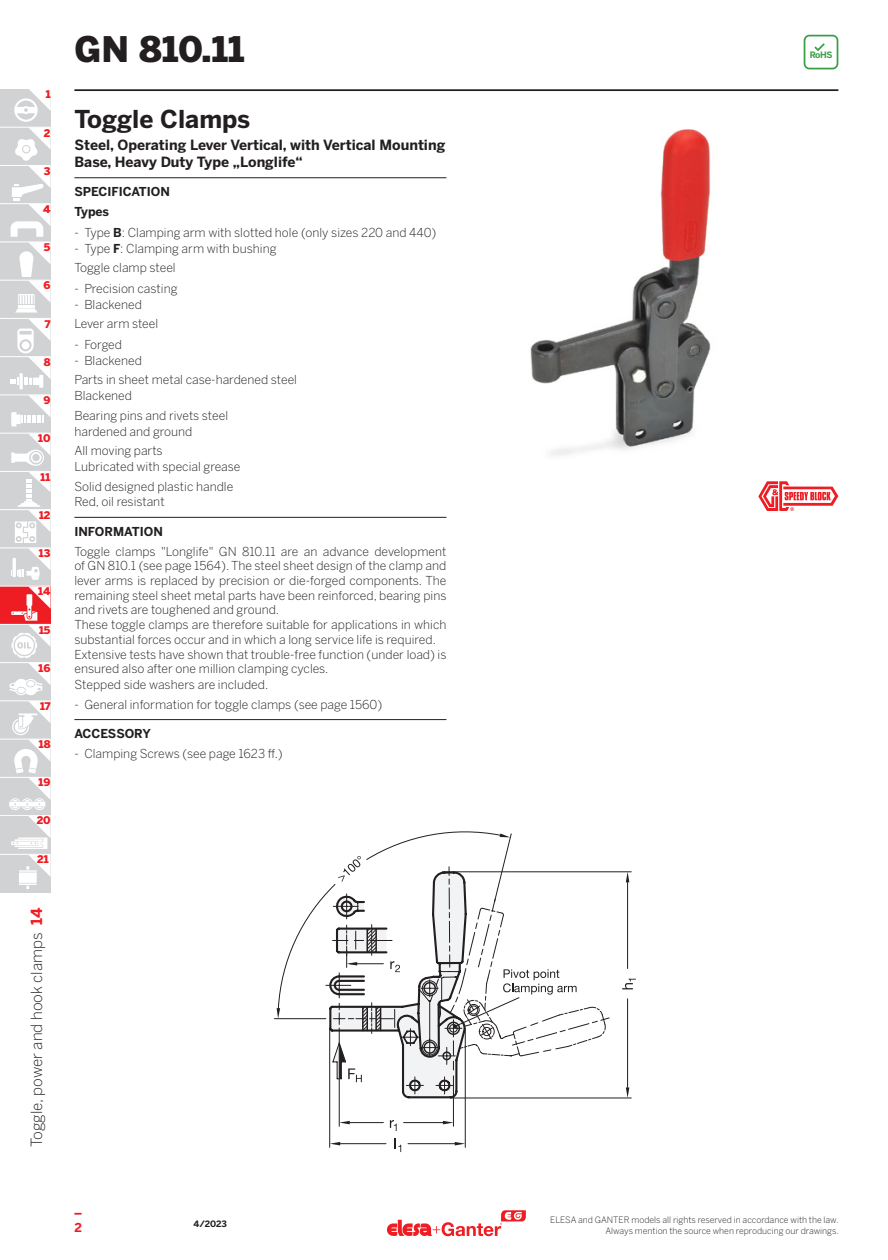
<style>
.page{position:relative;width:888px;height:1260px;background:#fff}
.page>*{position:absolute;margin:0;border:0;box-sizing:border-box;transform-origin:0 0}
.series{font:900 35px "Benton Sans";color:#231f20}
.subtitle_eg{font:700 24.5px "Benton Sans";color:#231f20}
.t1{font:300 15.4px "Benton Sans";color:#231f20}
.t2{font:700 15.4px "Benton Sans";color:#ee1d23}
.subtitle_eg_sec{font:700 14px/16.8px "Benton Sans";color:#231f20}
.description_spacebef{font:300 12.25px/14.7px "Benton Sans";color:#231f20;text-align:justify}
.description_Ganter{font:300 12.25px/14.7px "Benton Sans";color:#231f20}
.description{font:300 12.25px "Benton Sans";color:#231f20}
.title_noline{font:700 12.25px "Benton Sans";color:#231f20}
.t3{font:700 12.25px "Benton Sans";color:#ee1d23}
.t4{font:900 10.5px "Benton Sans";color:#ee1d23}
.t5{font:300 8.75px "Benton Sans";color:#231f20}
.t6{font:700 8.75px "Benton Sans";color:#231f20}
.t7{font:700 8.75px "Benton Sans";color:#399f47}
.s1{font-weight:700}
</style>
<div class="page">
<svg style="left:804px;top:35px;width:34px;height:34px"></svg>
<hr style="left:74px;top:177px;width:372px;height:1px;background:#231f20">
<hr style="left:74px;top:517px;width:372px;height:1px;background:#231f20">
<hr style="left:74px;top:719px;width:372px;height:1px;background:#231f20">
<img style="left:530px;top:129px;width:181px;height:327px">
<svg style="left:758px;top:481px;width:80px;height:30px"></svg>
<svg style="left:278px;top:831px;width:211px;height:189px"></svg>
<hr style="left:274px;top:1018px;width:52px;height:1px;background:#231f20">
<svg style="left:277px;top:1008px;width:3px;height:11px"></svg>
<hr style="left:442px;top:871px;width:189px;height:1px;background:#231f20">
<svg style="left:626px;top:872px;width:3px;height:10px"></svg>
<svg style="left:330px;top:1142px;width:10px;height:3px"></svg>
<hr style="left:340px;top:1143px;width:46px;height:1px;background:#231f20">
<hr style="left:329px;top:1028px;width:1px;height:119px;background:#231f20">
<svg style="left:395px;top:1138px;width:6px;height:14px"></svg>
<hr style="left:408px;top:1143px;width:47px;height:1px;background:#231f20">
<hr style="left:465px;top:1028px;width:1px;height:119px;background:#231f20">
<svg style="left:455px;top:1142px;width:10px;height:3px"></svg>
<hr style="left:627px;top:999px;width:1px;height:88px;background:#231f20">
<hr style="left:627px;top:882px;width:1px;height:87px;background:#231f20">
<svg style="left:622px;top:979px;width:14px;height:10px"></svg>
<hr style="left:450px;top:1098px;width:181px;height:1px;background:#231f20">
<svg style="left:626px;top:1087px;width:3px;height:11px"></svg>
<svg style="left:326px;top:833px;width:284px;height:298px"></svg>
<svg style="left:74px;top:1213px;width:8px;height:2px"></svg>
<hr style="left:74px;top:89px;width:764px;height:2px;background:#231f20">
<svg style="left:387px;top:1210px;width:139px;height:26px"></svg>
<div style="left:0;top:165px;width:51px;height:39px;background:#d1d2d4"></div>
<div style="left:0;top:204px;width:51px;height:38px;background:#d1d2d4"></div>
<div style="left:0;top:127px;width:51px;height:38px;background:#d1d2d4"></div>
<div style="left:0;top:89px;width:51px;height:38px;background:#d1d2d4"></div>
<div style="left:0;top:242px;width:51px;height:38px;background:#d1d2d4"></div>
<div style="left:0;top:395px;width:51px;height:38px;background:#d1d2d4"></div>
<div style="left:0;top:548px;width:51px;height:38px;background:#d1d2d4"></div>
<div style="left:0;top:701px;width:51px;height:39px;background:#d1d2d4"></div>
<div style="left:0;top:280px;width:51px;height:39px;background:#d1d2d4"></div>
<div style="left:0;top:433px;width:51px;height:39px;background:#d1d2d4"></div>
<div style="left:0;top:586px;width:51px;height:39px;background:#ee1d23"></div>
<div style="left:0;top:740px;width:51px;height:38px;background:#d1d2d4"></div>
<div style="left:0;top:319px;width:51px;height:38px;background:#d1d2d4"></div>
<div style="left:0;top:472px;width:51px;height:38px;background:#d1d2d4"></div>
<div style="left:0;top:625px;width:51px;height:38px;background:#d1d2d4"></div>
<div style="left:0;top:357px;width:51px;height:38px;background:#d1d2d4"></div>
<div style="left:0;top:510px;width:51px;height:38px;background:#d1d2d4"></div>
<div style="left:0;top:663px;width:51px;height:38px;background:#d1d2d4"></div>
<div style="left:0;top:778px;width:51px;height:38px;background:#d1d2d4"></div>
<hr style="left:0;top:127px;width:51px;height:1px;background:#fff">
<hr style="left:0;top:395px;width:51px;height:1px;background:#fff">
<hr style="left:0;top:586px;width:51px;height:1px;background:#fff">
<hr style="left:0;top:777px;width:51px;height:1px;background:#fff">
<hr style="left:0;top:203px;width:51px;height:1px;background:#fff">
<hr style="left:0;top:165px;width:51px;height:1px;background:#fff">
<hr style="left:0;top:242px;width:51px;height:1px;background:#fff">
<hr style="left:0;top:433px;width:51px;height:1px;background:#fff">
<hr style="left:0;top:624px;width:51px;height:1px;background:#fff">
<hr style="left:0;top:815px;width:51px;height:1px;background:#fff">
<hr style="left:0;top:280px;width:51px;height:1px;background:#fff">
<hr style="left:0;top:471px;width:51px;height:1px;background:#fff">
<hr style="left:0;top:662px;width:51px;height:1px;background:#fff">
<hr style="left:0;top:318px;width:51px;height:1px;background:#fff">
<hr style="left:0;top:509px;width:51px;height:1px;background:#fff">
<hr style="left:0;top:548px;width:51px;height:1px;background:#fff">
<hr style="left:0;top:700px;width:51px;height:1px;background:#fff">
<hr style="left:0;top:739px;width:51px;height:1px;background:#fff">
<hr style="left:0;top:356px;width:51px;height:1px;background:#fff">
<svg style="left:10px;top:586px;width:41px;height:109px"></svg>
<svg style="left:11px;top:433px;width:40px;height:33px"></svg>
<svg style="left:11px;top:395px;width:40px;height:31px"></svg>
<svg style="left:10px;top:319px;width:41px;height:70px"></svg>
<svg style="left:10px;top:701px;width:41px;height:109px"></svg>
<hr style="left:9px;top:802px;width:36px;height:4px;background:#fff">
<div style="left:0;top:816px;width:51px;height:38px;background:#d1d2d4"></div>
<div style="left:0;top:854px;width:51px;height:39px;background:#d1d2d4"></div>
<svg style="left:13px;top:816px;width:38px;height:33px"></svg>
<div style="left:19px;top:872px;width:18px;height:11px;background:#fff"></div>
<svg style="left:19px;top:855px;width:32px;height:22px"></svg>
<svg style="left:19px;top:884px;width:18px;height:5px"></svg>
<svg style="left:11px;top:89px;width:40px;height:224px"></svg>
<hr style="left:0;top:854px;width:51px;height:1px;background:#fff">
<svg style="left:11px;top:472px;width:40px;height:108px"></svg>
<p class="t4" style="left:46px;top:86px;width:6px">1</p>
<p class="t4" style="left:44px;top:125px;width:8px">2</p>
<p class="t4" style="left:44px;top:163px;width:8px">3</p>
<p class="t4" style="left:43px;top:201px;width:9px">4</p>
<p class="t4" style="left:44px;top:239px;width:8px">5</p>
<p class="t4" style="left:43px;top:278px;width:9px">6</p>
<p class="t4" style="left:45px;top:316px;width:7px">7</p>
<p class="t4" style="left:44px;top:354px;width:8px">8</p>
<p class="t4" style="left:43px;top:392px;width:9px">9</p>
<p class="t4" style="left:38px;top:431px;width:14px">10</p>
<p class="t4" style="left:41px;top:469px;width:11px">11</p>
<p class="t4" style="left:39px;top:507px;width:13px">12</p>
<p class="t4" style="left:39px;top:545px;width:13px">13</p>
<p class="t4" style="left:38px;top:584px;width:14px">14</p>
<p class="t4" style="left:39px;top:622px;width:13px">15</p>
<p class="t4" style="left:39px;top:660px;width:13px">16</p>
<p class="t4" style="left:40px;top:698px;width:12px">17</p>
<p class="t4" style="left:39px;top:737px;width:13px">18</p>
<p class="t4" style="left:39px;top:775px;width:13px">19</p>
<p class="t4" style="left:37px;top:813px;width:15px">20</p>
<p class="t4" style="left:37px;top:851px;width:13px">21</p>
<p class="t2" style="left:25px;top:925px;width:19px;rotate:-90deg">14</p>
<p class="t1" style="left:26px;top:1147px;width:216px;rotate:-90deg">Toggle, power and hook clamps</p>
<p class="series" style="left:74px;top:23px;width:172px">GN 810.11</p>
<p class="subtitle_eg" style="left:74px;top:101px;width:177px">Toggle Clamps</p>
<p class="subtitle_eg_sec" style="left:74px;top:136px;width:372px">Steel, Operating Lever Vertical, with Vertical Mounting<br>Base, Heavy Duty Type „Longlife“</p>
<p class="title_noline" style="left:74px;top:183px;width:97px">SPECIFICATION</p>
<p class="title_noline" style="left:74px;top:203px;width:36px">Types</p>
<p class="description_spacebef" style="left:74px;top:224px;width:364px">- Type <span class="s1">B</span>: Clamping arm with slotted hole (only sizes 220 and 440)</p>
<p class="description_spacebef" style="left:74px;top:240px;width:204px">- Type <span class="s1">F</span>: Clamping arm with bushing</p>
<p class="description_spacebef" style="left:74px;top:260px;width:103px">Toggle clamp steel</p>
<p class="description_spacebef" style="left:74px;top:280px;width:105px">- Precision casting</p>
<p class="description_spacebef" style="left:74px;top:296px;width:69px">- Blackened</p>
<p class="description_spacebef" style="left:74px;top:316px;width:85px">Lever arm steel</p>
<p class="description_spacebef" style="left:74px;top:337px;width:49px">- Forged</p>
<p class="description_spacebef" style="left:74px;top:352px;width:69px">- Blackened</p>
<p class="description_spacebef" style="left:74px;top:372px;width:224px">Parts in sheet metal case-hardened steel</p>
<p class="description" style="left:74px;top:387px;width:59px">Blackened</p>
<p class="description_spacebef" style="left:74px;top:407px;width:155px">Bearing pins and rivets steel</p>
<p class="description" style="left:74px;top:423px;width:120px">hardened and ground</p>
<p class="description_spacebef" style="left:74px;top:443px;width:90px">All moving parts</p>
<p class="description" style="left:74px;top:458px;width:168px">Lubricated with special grease</p>
<p class="description_spacebef" style="left:74px;top:478px;width:160px">Solid designed plastic handle</p>
<p class="description" style="left:74px;top:493px;width:92px">Red, oil resistant</p>
<p class="title_noline" style="left:74px;top:523px;width:90px">INFORMATION</p>
<p class="description_spacebef" style="left:74px;top:543px;width:374px">Toggle clamps "Longlife" GN 810.11 are an advance development of GN 810.1 (see page 1564). The steel sheet design of the clamp and lever arms is replaced by precision or die-forged components. The remaining steel sheet metal parts have been reinforced, bearing pins and rivets are toughened and ground.</p>
<p class="description_Ganter" style="left:74px;top:617px;width:374px">These toggle clamps are therefore suitable for applications in which substantial forces occur and in which a long service life is required.</p>
<p class="description_Ganter" style="left:74px;top:646px;width:374px">Extensive tests have shown that trouble-free function (under load) is ensured also after one million clamping cycles.</p>
<p class="description" style="left:74px;top:676px;width:195px">Stepped side washers are included.</p>
<p class="description_spacebef" style="left:74px;top:696px;width:309px">- General information for toggle clamps (see page 1560)</p>
<p class="title_noline" style="left:74px;top:725px;width:78px">ACCESSORY</p>
<p class="description_spacebef" style="left:74px;top:745px;width:210px">- Clamping Screws (see page 1623 ff.)</p>
<p class="t7" style="left:810px;top:48px;width:24px">RoHS</p>
<p class="t6" style="left:193px;top:1218px;width:35px">4/2023</p>
<p class="t5" style="left:550px;top:1214px;width:290px">ELESA and GANTER models all rights reserved in accordance with the law.</p>
<p class="t3" style="left:74px;top:1219px;width:9px">2</p>
<p class="t5" style="left:605px;top:1225px;width:235px">Always mention the source when reproducing our drawings.</p>
</div>
